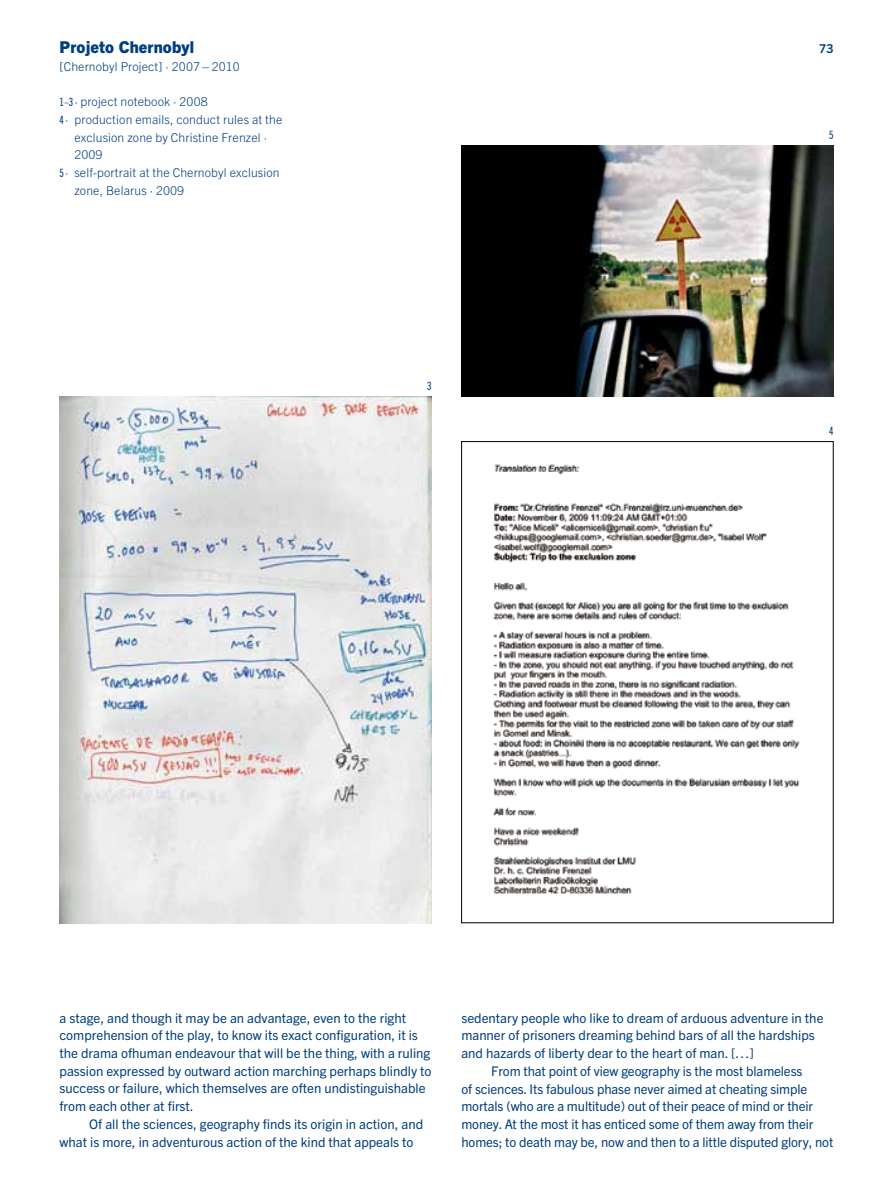
<style>
.page{position:relative;width:893px;height:1191px;background:#fff}
.page>*{position:absolute;margin:0;border:0;box-sizing:border-box;transform-origin:0 0}
.t1{font:800 16.28px "Trade Gothic Next LT Pro";letter-spacing:.01em;color:#003e7e}
.t2{font:13.3px "Trade Gothic Next LT Pro";color:#003e7e}
.t3{font:300 12.25px "Trade Gothic Next LT Pro";letter-spacing:.01em;color:#003e7e}
.t4{font:700 12.25px "Trade Gothic Next LT Pro";color:#003e7e}
.t5{font:11.38px "Trade Gothic Next LT Pro Cm";color:#003e7e}
.s1{font-family:"Trade Gothic Next LT Pro Cm";font-weight:400;font-size:11.38px}
</style>
<div class="page">
<img style="left:60px;top:397px;width:372px;height:526px">
<img style="left:493px;top:464px;width:307px;height:430px">
<img style="left:461px;top:145px;width:372px;height:252px">
<p class="t1" style="left:60px;top:36px;width:136px">Projeto Chernobyl</p>
<p class="t3" style="left:60px;top:58px;width:182px">[Chernobyl Project] · 2007–2010</p>
<p class="t3" style="left:60px;top:93px;width:150px"><span class="s1">1–3 ·</span> project notebook · 2008</p>
<p class="t3" style="left:60px;top:111px;width:224px"><span class="s1">4 ·</span> production emails, conduct rules at the</p>
<p class="t3" style="left:74px;top:129px;width:194px">exclusion zone by Christine Frenzel ·</p>
<p class="t3" style="left:74px;top:146px;width:30px">2009</p>
<p class="t3" style="left:60px;top:164px;width:222px"><span class="s1">5 ·</span> self-portrait at the Chernobyl exclusion</p>
<p class="t3" style="left:74px;top:182px;width:111px">zone, Belarus · 2009</p>
<p class="t5" style="left:427px;top:378px;width:6px">3</p>
<p class="t4" style="left:819px;top:40px;width:16px">73</p>
<p class="t5" style="left:829px;top:127px;width:6px">5</p>
<p class="t5" style="left:829px;top:423px;width:6px">4</p>
<p class="t2" style="left:60px;top:1008px;width:348px">a stage, and though it may be an advantage, even to the right</p>
<p class="t2" style="left:60px;top:1026px;width:360px">comprehension of the play, to know its exact configuration, it is</p>
<p class="t2" style="left:60px;top:1044px;width:372px">the drama ofhuman endeavour that will be the thing, with a ruling</p>
<p class="t2" style="left:60px;top:1061px;width:374px">passion expressed by outward action marching perhaps blindly to</p>
<p class="t2" style="left:60px;top:1079px;width:368px">success or failure, which themselves are often undistinguishable</p>
<p class="t2" style="left:60px;top:1097px;width:136px">from each other at first.</p>
<p class="t2" style="left:89px;top:1114px;width:335px">Of all the sciences, geography finds its origin in action, and</p>
<p class="t2" style="left:60px;top:1132px;width:356px">what is more, in adventurous action of the kind that appeals to</p>
<p class="t2" style="left:461px;top:1008px;width:364px">sedentary people who like to dream of arduous adventure in the</p>
<p class="t2" style="left:461px;top:1026px;width:355px">manner of prisoners dreaming behind bars of all the hardships</p>
<p class="t2" style="left:461px;top:1044px;width:294px">and hazards of liberty dear to the heart of man. […]</p>
<p class="t2" style="left:491px;top:1061px;width:313px">From that point of view geography is the most blameless</p>
<p class="t2" style="left:461px;top:1079px;width:347px">of sciences. Its fabulous phase never aimed at cheating simple</p>
<p class="t2" style="left:461px;top:1097px;width:353px">mortals (who are a multitude) out of their peace of mind or their</p>
<p class="t2" style="left:461px;top:1114px;width:354px">money. At the most it has enticed some of them away from their</p>
<p class="t2" style="left:461px;top:1132px;width:374px">homes; to death may be, now and then to a little disputed glory, not</p>
</div>
